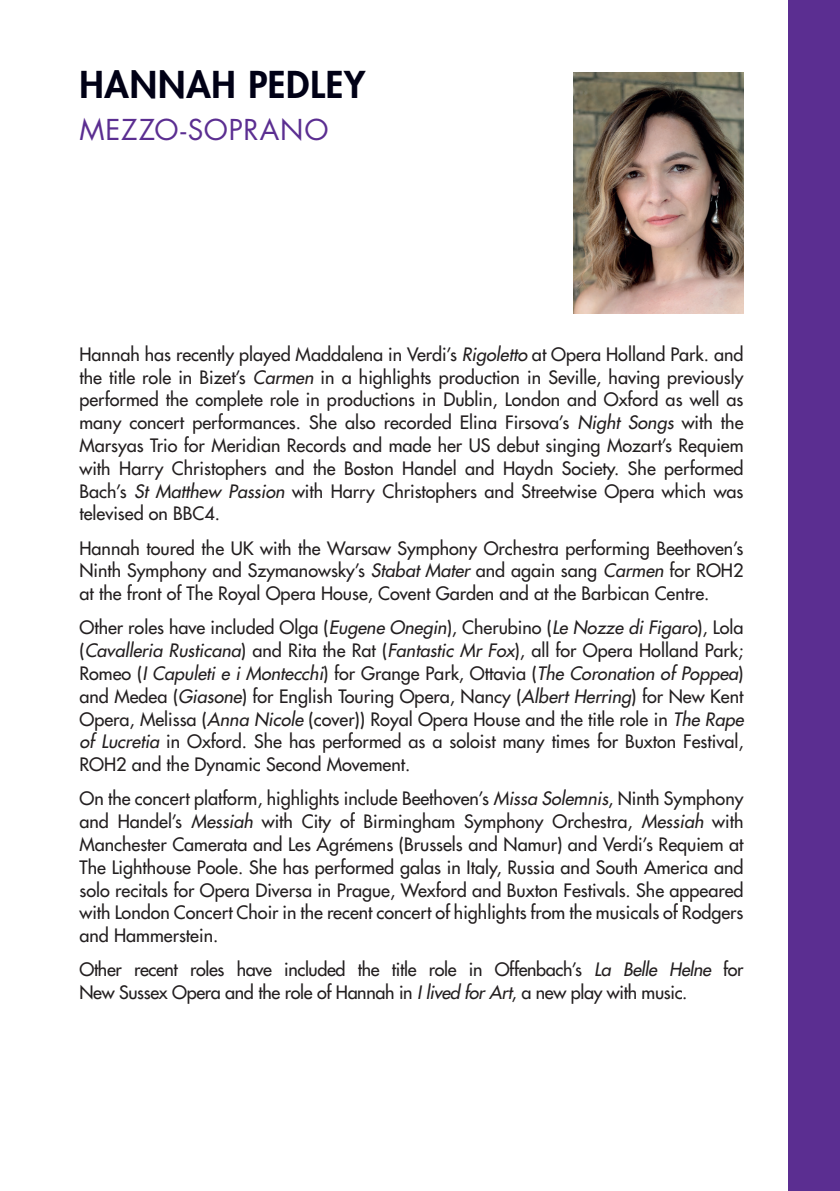
<style>
.page{position:relative;width:840px;height:1191px;background:#fff}
.page>*{position:absolute;margin:0;border:0;box-sizing:border-box;transform-origin:0 0}
.LCC1{font:800 36px "Futura Std";letter-spacing:.025em;color:#010116}
.LCC2{font:28px "Futura Std";letter-spacing:.03em;color:#5b2e91}
.Biog_Text{font:500 18px/22.8px "Futura Std";color:#231f20;text-align:justify}
.Biog_Text-2{font:500 18px/22.8px "Futura Std";letter-spacing:-.02em;color:#231f20}
.s1{font-style:italic}
</style>
<div class="page">
<div style="left:788px;top:0;width:51px;height:1191px;background:#5b2e91"></div>
<img style="left:573px;top:72px;width:170px;height:241px">
<p class="LCC1" style="left:79px;top:62px;width:287px">HANNAH PEDLEY</p>
<p class="LCC2" style="left:79px;top:112px;width:250px">MEZZO-SOPRANO</p>
<p class="Biog_Text" style="left:79px;top:343px;width:665px">Hannah has recently played Maddalena in Verdi’s <span class="s1">Rigoletto</span> at Opera Holland Park. and the title role in Bizet’s <span class="s1">Carmen</span> in a highlights production in Seville, having previously performed the complete role in productions in Dublin, London and Oxford as well as many concert performances. She also recorded Elina Firsova’s <span class="s1">Night Songs</span> with the Marsyas Trio for Meridian Records and made her US debut singing Mozart’s Requiem with Harry Christophers and the Boston Handel and Haydn Society. She performed Bach’s <span class="s1">St Matthew Passion</span> with Harry Christophers and Streetwise Opera which was televised on BBC4.</p>
<p class="Biog_Text" style="left:79px;top:536px;width:665px">Hannah toured the UK with the Warsaw Symphony Orchestra performing Beethoven’s Ninth Symphony and Szymanowsky’s <span class="s1">Stabat Mater</span> and again sang <span class="s1">Carmen</span> for ROH2 at the front of The Royal Opera House, Covent Garden and at the Barbican Centre.</p>
<p class="Biog_Text" style="left:79px;top:616px;width:665px">Other roles have included Olga (<span class="s1">Eugene Onegin</span>), Cherubino (<span class="s1">Le Nozze di Figaro</span>), Lola (<span class="s1">Cavalleria Rusticana</span>) and Rita the Rat (<span class="s1">Fantastic Mr Fox</span>), all for Opera Holland Park; Romeo (<span class="s1">I Capuleti e i Montecchi</span>) for Grange Park, Ottavia (<span class="s1">The Coronation of Poppea</span>) and Medea (<span class="s1">Giasone</span>) for English Touring Opera, Nancy (<span class="s1">Albert Herring</span>) for New Kent Opera, Melissa (<span class="s1">Anna Nicole</span> (cover)) Royal Opera House and the title role in <span class="s1">The Rape of Lucretia</span> in Oxford. She has performed as a soloist many times for Buxton Festival, ROH2 and the Dynamic Second Movement.</p>
<p class="Biog_Text" style="left:79px;top:787px;width:665px">On the concert platform, highlights include Beethoven’s <span class="s1">Missa Solemnis</span>, Ninth Symphony and Handel’s <span class="s1">Messiah</span> with City of Birmingham Symphony Orchestra, <span class="s1">Messiah</span> with Manchester Camerata and Les Agrémens (Brussels and Namur) and Verdi’s Requiem at The Lighthouse Poole. She has performed galas in Italy, Russia and South America and solo recitals for Opera Diversa in Prague, Wexford and Buxton Festivals. She appeared with London Concert Choir in the recent concert of highlights from the musicals of Rodgers and Hammerstein.</p>
<p class="Biog_Text-2" style="left:79px;top:958px;width:665px">Other recent roles have included the title role in Offenbach’s <span class="s1">La Belle Helne</span> for<br>New Sussex Opera and the role of Hannah in <span class="s1">I lived for Art</span>, a new play with music.</p>
</div>
